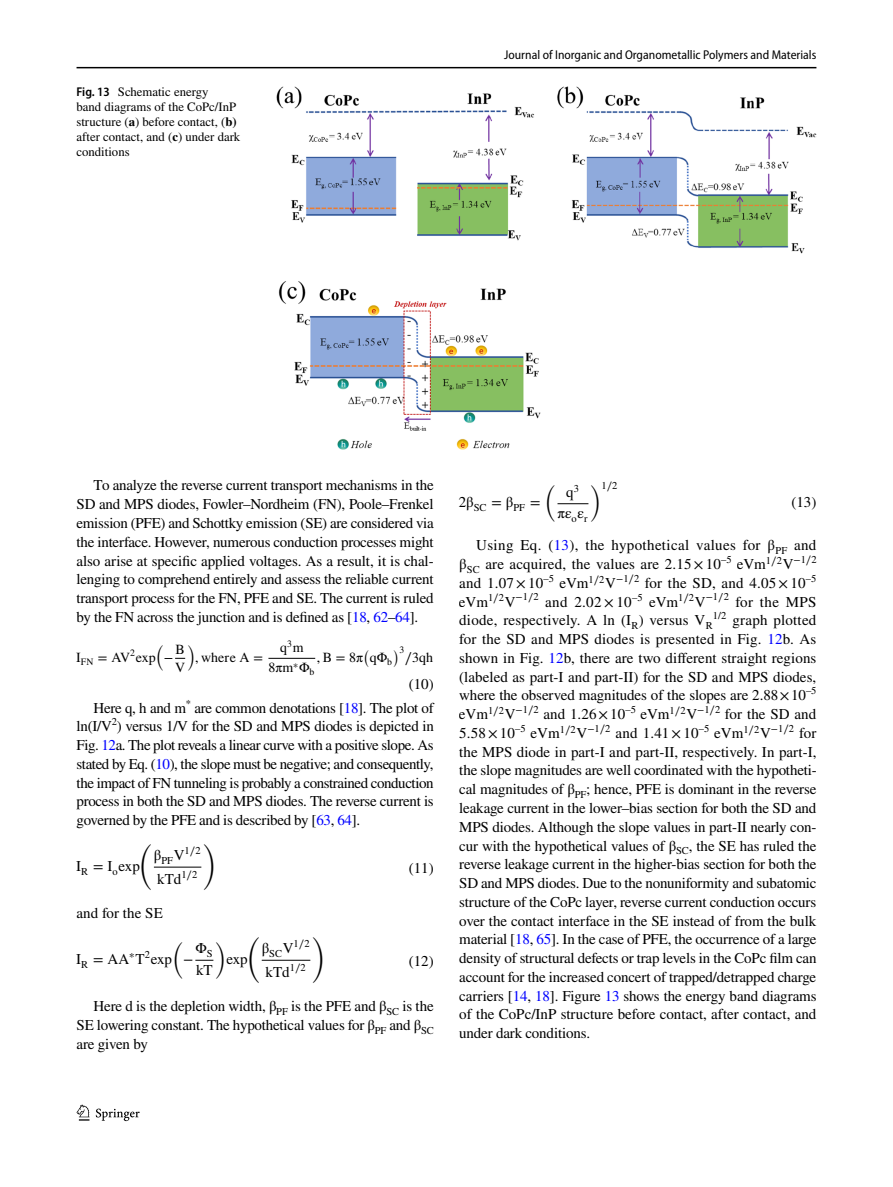
<style>
.page{position:relative;width:893px;height:1187px;background:#fff}
.page>*{position:absolute;margin:0;border:0;box-sizing:border-box;transform-origin:0 0}
.t1{font:15px/18.8px "STIX";letter-spacing:-.01em;color:#000;text-align:justify}
.t2{font:15px "STIX General Regular 36";color:#000}
.t3{font:15px "STIX General Regular 35";color:#000}
.t4{font:15px "STIX Math Regular 34";color:#000}
.t5{font:15px "STIX Math Extensions Regular 13";color:#000}
.t6{font:15px "STIX General Regular 34";color:#000}
.t7{font:15px "STIX Math Regular 37";color:#000}
.t8{font:15px "STIX Math Extensions Regular 16";color:#000}
.t9{font:15px "STIX Math Extensions Regular 14";color:#000}
.t10{font:13.95px "STIX Math Regular 35";color:#000}
.t11{font:13.95px/17.9px "STIX General Regular 30";color:#000}
.t12{font:13.95px "STIX Math Extensions Regular 15";color:#000}
.t13{font:12.75px/15px "STIX";color:#000}
.t14{font:semi-condensed 12.75px "Myriad Pro";color:#000}
.t15{font:10.5px "STIX General Regular 34";color:#000}
.t16{font:10.5px "STIX General Regular 35";color:#000}
.t17{font:10.5px "STIX General Regular 36";color:#000}
.s1{font-family:"Myriad Pro";font-weight:600;font-stretch:semi-condensed}
.s2{font-weight:700}
.s3{color:#00f}
.s4{font-family:"STIX General Regular 30"}
.s5{font-family:"STIX Math Regular 35"}
.s6{font-family:"STIX Math Regular 36";font-size:15px}
.s7{font-size:15px}
.s8{font-family:"STIX Math Regular 36"}
.s9{font-family:"STIX Math Regular 37";font-size:15px}
.s10{font-family:"STIX Math Regular 37"}
.s11{font-family:"STIX Math Regular 34"}
.s12{font-family:"STIX General Regular 25"}
.s13{font-family:"STIX Math Regular 26"}
.s14{font-family:"STIX Math Regular 27"}
.s15{font-family:"STIX General Regular 26"}
.s16{font-family:"STIX General Regular 27"}
.s17{font-family:"STIX Math Regular 28"}
.s18{font-family:"STIX Math Regular 29"}
.s19{font-family:"STIX General Regular 28"}
.s20{font-family:"STIX General Regular 29"}
.s21{font-family:"STIX Math Regular 30"}
.s22{font-family:"STIX Math Regular 31"}
.s23{font-family:"STIX General Regular 31"}
.s24{font-family:"STIX General Regular 32"}
.s25{font-family:"STIX Math Regular 32"}
.s26{font-family:"STIX Math Regular 33"}
.s27{font-family:"STIX General Regular 33"}
</style>
<div class="page">
<hr style="left:77px;top:67px;width:739px;height:1px;background:#000">
<svg style="left:77px;top:1104px;width:12px;height:16px"></svg>
<svg style="left:96px;top:1108px;width:44px;height:12px"></svg>
<hr style="left:268px;top:657px;width:47px;height:1px;background:#000">
<hr style="left:154px;top:866px;width:47px;height:1px;background:#000">
<svg style="left:195px;top:959px;width:18px;height:1px"></svg>
<hr style="left:262px;top:959px;width:48px;height:1px;background:#000">
<hr style="left:557px;top:503px;width:31px;height:1px;background:#000">
<img style="left:276px;top:87px;width:540px;height:362px">
<p class="t13" style="left:77px;top:85px;width:165px"><span class="s1">Fig. 13</span> Schematic energy<br>band diagrams of the CoPc/InP structure (<span class="s2">a</span>) before contact, (<span class="s2">b) </span>after contact, and (<span class="s2">c</span>) under dark conditions</p>
<p class="t14" style="left:504px;top:48px;width:314px">Journal of Inorganic and Organometallic Polymers and Materials</p>
<p class="t1" style="left:77px;top:477px;width:359px;text-indent:17px">To analyze the reverse current transport mechanisms in the SD and MPS diodes, Fowler–Nordheim (FN), Poole–Frenkel emission (PFE) and Schottky emission (SE) are considered via the interface. However, numerous conduction processes might also arise at specific applied voltages. As a result, it is chal&shy;lenging to comprehend entirely and assess the reliable current transport process for the FN, PFE and SE. The current is ruled by the FN across the junction and is defined as [<span class="s3">18</span>, <span class="s3">62</span>–<span class="s3">64</span>].</p>
<p class="t11" style="left:175px;top:641px;width:12px">B<br>V</p>
<p class="t12" style="left:187px;top:633px;width:10px">)</p>
<p class="t10" style="left:195px;top:652px;width:69px"><span class="s4">,</span>where A =</p>
<p class="t11" style="left:268px;top:639px;width:48px;line-height:19.5px;text-align:center">q<sup>3</sup>m<br>8<span class="s5">π</span>m<sup>∗</sup><span class="s5">Φ</span><sub>b</sub></p>
<p class="t10" style="left:317px;top:652px;width:48px"><span class="s4">,</span>B=<span class="s4">8</span>π</p>
<p class="t12" style="left:363px;top:637px;width:8px">(</p>
<p class="t11" style="left:370px;top:649px;width:24px">q<span class="s5">Φ</span><sub>b</sub></p>
<p class="t12" style="left:393px;top:637px;width:13px">)<sub>3</sub></p>
<p class="t11" style="left:405px;top:649px;width:30px"><span class="s5">∕</span>3qh</p>
<p class="t10" style="left:76px;top:652px;width:81px"><span class="s4">I</span><sub>FN</sub> = <span class="s4">AV</span><sup>2</sup>exp</p>
<p class="t12" style="left:156px;top:633px;width:10px">(</p>
<p class="t10" style="left:164px;top:652px;width:11px">−</p>
<p class="t1" style="left:409px;top:676px;width:26px">(10)</p>
<p class="t1" style="left:77px;top:699px;width:359px;text-indent:17px">Here q, h and m<sup>*</sup> are common denotations [<span class="s3">18</span>]. The plot of ln(I/V<sup>2</sup>) versus 1/V for the SD and MPS diodes is depicted in Fig. <span class="s3">12</span>a. The plot reveals a linear curve with a positive slope. As stated by Eq. (<span class="s3">10</span>), the slope must be negative; and consequently, the impact of FN tunneling is probably a constrained conduction process in both the SD and MPS diodes. The reverse current is governed by the PFE and is described by [<span class="s3">63</span>, <span class="s3">64</span>].</p>
<p class="t8" style="left:203px;top:831px;width:14px">)</p>
<p class="t8" style="left:140px;top:831px;width:14px">(</p>
<p class="t16" style="left:154px;top:851px;width:48px"><span class="s6">β</span>PF<span class="s7">V</span>1<sup>∕</sup>2</p>
<p class="t3" style="left:76px;top:860px;width:65px">I<sub>R</sub> <span class="s8">=</span> I<sub>o</sub>exp</p>
<p class="t1" style="left:409px;top:859px;width:26px">(11)</p>
<p class="t3" style="left:157px;top:873px;width:42px">kTd<sup>1</sup><sup>∕</sup><sup>2</sup></p>
<p class="t1" style="left:77px;top:904px;width:88px">and for the SE</p>
<p class="t5" style="left:312px;top:924px;width:14px">)</p>
<p class="t5" style="left:248px;top:924px;width:14px">(</p>
<p class="t17" style="left:262px;top:944px;width:49px"><span class="s9">β</span>SC<span class="s7">V</span>1<sup>∕</sup>2</p>
<p class="t5" style="left:215px;top:928px;width:13px">)</p>
<p class="t5" style="left:172px;top:928px;width:13px">(</p>
<p class="t7" style="left:195px;top:942px;width:19px">Φ<sub>S</sub></p>
<p class="t2" style="left:196px;top:964px;width:18px">kT</p>
<p class="t2" style="left:76px;top:953px;width:97px">I<sub>R</sub> <span class="s10">=</span> AA<sup>∗</sup>T<sup>2</sup>exp</p>
<p class="t1" style="left:409px;top:952px;width:26px">(12)</p>
<p class="t2" style="left:226px;top:953px;width:23px">exp</p>
<p class="t7" style="left:183px;top:953px;width:12px">−</p>
<p class="t2" style="left:266px;top:966px;width:42px">kTd<sup>1</sup><sup>∕</sup><sup>2</sup></p>
<p class="t1" style="left:77px;top:997px;width:359px;text-indent:17px">Here d is the depletion width, β<sub>PF</sub> is the PFE and β<sub>SC</sub> is the SE lowering constant. The hypothetical values for β<sub>PF</sub> and β<sub>SC </sub>are given by</p>
<p class="t15" style="left:590px;top:481px;width:29px"><sup>)</sup>1<span class="s11">∕</span>2</p>
<p class="t15" style="left:474px;top:504px;width:68px">SC <sup>=β</sup>PF <sup>=</sup></p>
<p class="t9" style="left:544px;top:472px;width:13px">(</p>
<p class="t6" style="left:566px;top:486px;width:14px">q<sup>3</sup></p>
<p class="t6" style="left:459px;top:497px;width:16px">2<span class="s11">β</span></p>
<p class="t1" style="left:791px;top:494px;width:26px">(13)</p>
<p class="t4" style="left:557px;top:507px;width:32px">πε<sub>o</sub>ε<sub>r</sub></p>
<p class="t1" style="left:459px;top:537px;width:359px;text-indent:17px">Using Eq. (<span class="s3">13</span>), the hypothetical values for β<sub>PF</sub> and β<sub>SC</sub> are acquired, the values are 2.15× -10<sup>–5</sup> <span class="s12">eV</span><span class="s13">m</span><sup>1</sup><sup>∕</sup><sup>2</sup><span class="s12">V</span><sup>−</sup><sup>1</sup><sup>∕</sup><sup>2 </sup>and 1.07× -10<sup>–5</sup> <span class="s14">eV</span><span class="s15">m</span><sup>1</sup><sup>∕</sup><sup>2</sup><span class="s15">V</span><sup>−</sup><sup>1</sup><sup>∕</sup><sup>2</sup> for the SD, and 4.05× -10<sup>–5 </sup><span class="s16">eV</span><span class="s17">m</span><sup>1</sup><sup>∕</sup><sup>2</sup><span class="s16">V</span><sup>−</sup><sup>1</sup><sup>∕</sup><sup>2</sup> and 2.02 × -10<sup>–5</sup> <span class="s18">eV</span><span class="s19">m</span><sup>1</sup><sup>∕</sup><sup>2</sup><span class="s19">V</span><sup>−</sup><sup>1</sup><sup>∕</sup><sup>2</sup> for the MPS diode, respectively. A ln (I<sub>R</sub>) versus V<sub>R</sub><sup>1/2</sup> graph plotted for the SD and MPS diodes is presented in Fig. <span class="s3">12</span>b. As shown in Fig. <span class="s3">12</span>b, there are two different straight regions (labeled as part-I and part-II) for the SD and MPS diodes, where the observed magnitudes of the slopes are 2.88× -10<sup>–5 </sup><span class="s20">eV</span><span class="s21">m</span><sup>1</sup><sup>∕</sup><sup>2</sup><span class="s20">V</span><sup>−</sup><sup>1</sup><sup>∕</sup><sup>2</sup> and 1.26× -10<sup>–5</sup> <span class="s22">eV</span><span class="s23">m</span><sup>1</sup><sup>∕</sup><sup>2</sup><span class="s23">V</span><sup>−</sup><sup>1</sup><sup>∕</sup><sup>2</sup> for the SD and 5.58× -10<sup>–5</sup> <span class="s24">eV</span><span class="s25">m</span><sup>1</sup><sup>∕</sup><sup>2</sup><span class="s24">V</span><sup>−</sup><sup>1</sup><sup>∕</sup><sup>2</sup> and 1.41× -10<sup>–5</sup> <span class="s26">eV</span><span class="s27">m</span><sup>1</sup><sup>∕</sup><sup>2</sup><span class="s27">V</span><sup>−</sup><sup>1</sup><sup>∕</sup><sup>2</sup> for the MPS diode in part-I and part-II, respectively. In part-I, the slope magnitudes are well coordinated with the hypotheti&shy;cal magnitudes of β<sub>PF</sub>; hence, PFE is dominant in the reverse leakage current in the lower–bias section for both the SD and MPS diodes. Although the slope values in part-II nearly con&shy;cur with the hypothetical values of β<sub>SC</sub>, the SE has ruled the reverse leakage current in the higher-bias section for both the SD and MPS diodes. Due to the nonuniformity and subatomic structure of the CoPc layer, reverse current conduction occurs over the contact interface in the SE instead of from the bulk material [<span class="s3">18</span>, <span class="s3">65</span>]. In the case of PFE, the occurrence of a large density of structural defects or trap levels in the CoPc film can account for the increased concert of trapped/detrapped charge carriers [<span class="s3">14</span>, <span class="s3">18</span>]. Figure <span class="s3">13</span> shows the energy band diagrams of the CoPc/InP structure before contact, after contact, and under dark conditions.</p>
</div>
